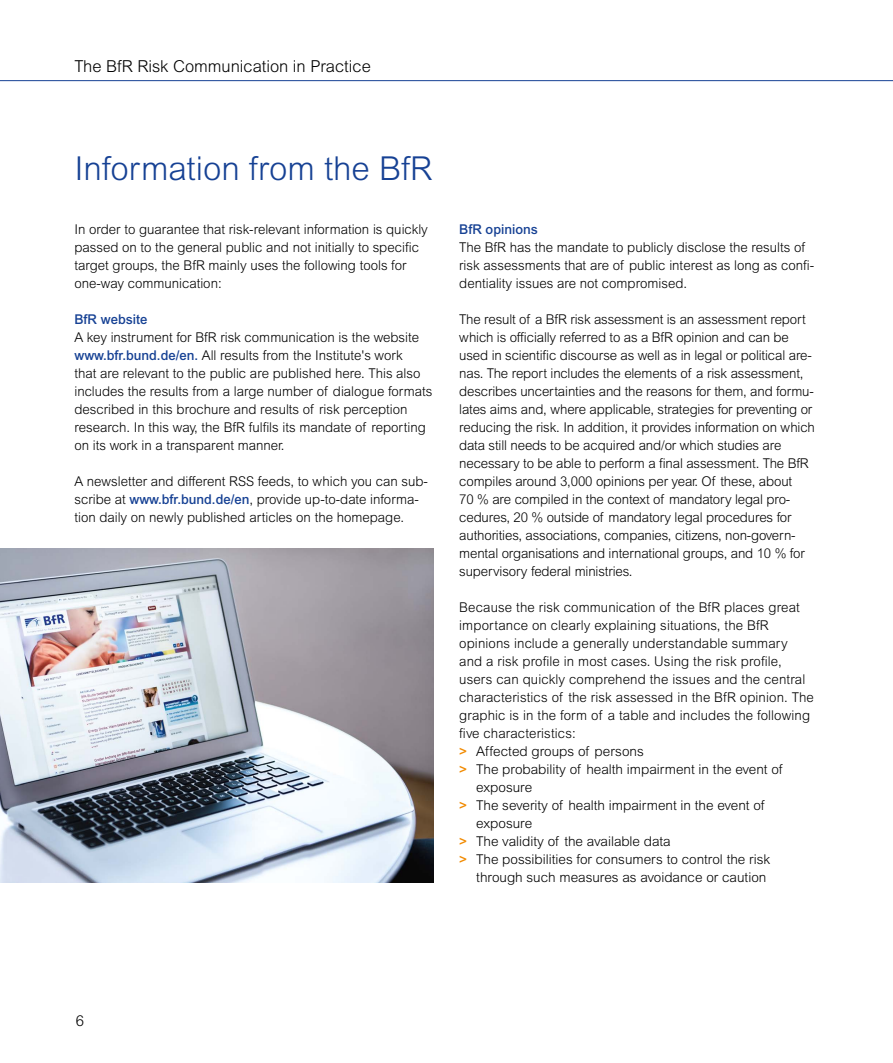
<style>
.page{position:relative;width:893px;height:1063px;background:#fff}
.page>*{position:absolute;margin:0;border:0;box-sizing:border-box;transform-origin:0 0}
.t1{font:300 33px "Arial MT Pro";color:#164194}
.t2{font:300 16.5px "Arial MT Pro";color:#000}
.t3{font:300 15px "Arial MT Pro";color:#000}
.t4{font:300 13.5px/18px "Arial MT Pro";color:#000}
.t5{font:500 13.5px "Arial MT Pro";color:#164194}
.s1{font-weight:500;color:#164194}
.s2{font-weight:500;color:#f18a00}
</style>
<div class="page">
<hr style="left:0;top:80px;width:893px;height:1px;background:#164194">
<img style="left:0;top:549px;width:434px;height:333px">
<p class="t2" style="left:74px;top:56px;width:298px">The BfR Risk Communication in Practice</p>
<h1 class="t1" style="left:74px;top:148px;width:359px">Information from the BfR</h1>
<p class="t4" style="left:74px;top:221px;width:355px">In order to guarantee that risk-relevant information is quickly passed on to the general public and not initially to specific target groups, the BfR mainly uses the following tools for one-way communication:</p>
<p class="t5" style="left:74px;top:311px;width:74px">BfR website</p>
<p class="t4" style="left:74px;top:329px;width:359px">A key instrument for BfR risk communication is the website <span class="s1">www.bfr.bund.de/en.</span> All results from the Institute's work<br>that are relevant to the public are published here. This also includes the results from a large number of dialogue formats described in this brochure and results of risk perception research. In this way, the BfR fulfils its mandate of reporting on its work in a transparent manner.</p>
<p class="t4" style="left:74px;top:473px;width:355px">A newsletter and different RSS feeds, to which you can sub&shy;scribe at <span class="s1">www.bfr.bund.de/en</span>, provide up-to-date informa&shy;tion daily on newly published articles on the homepage.</p>
<p class="t5" style="left:459px;top:221px;width:80px">BfR opinions</p>
<p class="t4" style="left:459px;top:239px;width:356px">The BfR has the mandate to publicly disclose the results of risk assessments that are of public interest as long as confi&shy;dentiality issues are not compromised.</p>
<p class="t4" style="left:459px;top:311px;width:357px">The result of a BfR risk assessment is an assessment report which is officially referred to as a BfR opinion and can be used in scientific discourse as well as in legal or political are&shy;nas. The report includes the elements of a risk assessment, describes uncertainties and the reasons for them, and formu&shy;lates aims and, where applicable, strategies for preventing or reducing the risk. In addition, it provides information on which data still needs to be acquired and/or which studies are necessary to be able to perform a final assessment. The BfR compiles around 3,000 opinions per year. Of these, about<br>70 % are compiled in the context of mandatory legal pro&shy;cedures, 20 % outside of mandatory legal procedures for authorities, associations, companies, citizens, non-govern&shy;mental organisations and international groups, and 10 % for supervisory federal ministries.</p>
<p class="t4" style="left:459px;top:599px;width:342px">Because the risk communication of the BfR places great</p>
<p class="t4" style="left:459px;top:617px;width:311px">importance on clearly explaining situations, the BfR</p>
<p class="t4" style="left:459px;top:635px;width:330px">opinions include a generally understandable summary</p>
<p class="t4" style="left:459px;top:653px;width:324px">and a risk profile in most cases. Using the risk profile,</p>
<p class="t4" style="left:459px;top:671px;width:348px">users can quickly comprehend the issues and the central</p>
<p class="t4" style="left:459px;top:689px;width:356px">characteristics of the risk assessed in the BfR opinion. The</p>
<p class="t4" style="left:459px;top:707px;width:352px">graphic is in the form of a table and includes the following</p>
<p class="t4" style="left:459px;top:725px;width:118px">five characteristics:</p>
<p class="t4" style="left:459px;top:743px;width:186px"><span class="s2">&gt;</span> Affected groups of persons</p>
<p class="t4" style="left:459px;top:761px;width:325px"><span class="s2">&gt;</span> The probability of health impairment in the event of</p>
<p class="t4" style="left:476px;top:779px;width:57px">exposure</p>
<p class="t4" style="left:459px;top:797px;width:307px"><span class="s2">&gt;</span> The severity of health impairment in the event of</p>
<p class="t4" style="left:476px;top:815px;width:57px">exposure</p>
<p class="t4" style="left:459px;top:833px;width:213px"><span class="s2">&gt;</span> The validity of the available data</p>
<p class="t4" style="left:459px;top:851px;width:312px"><span class="s2">&gt;</span> The possibilities for consumers to control the risk</p>
<p class="t4" style="left:476px;top:869px;width:292px">through such measures as avoidance or caution</p>
<p class="t3" style="left:76px;top:1012px;width:10px">6</p>
</div>
